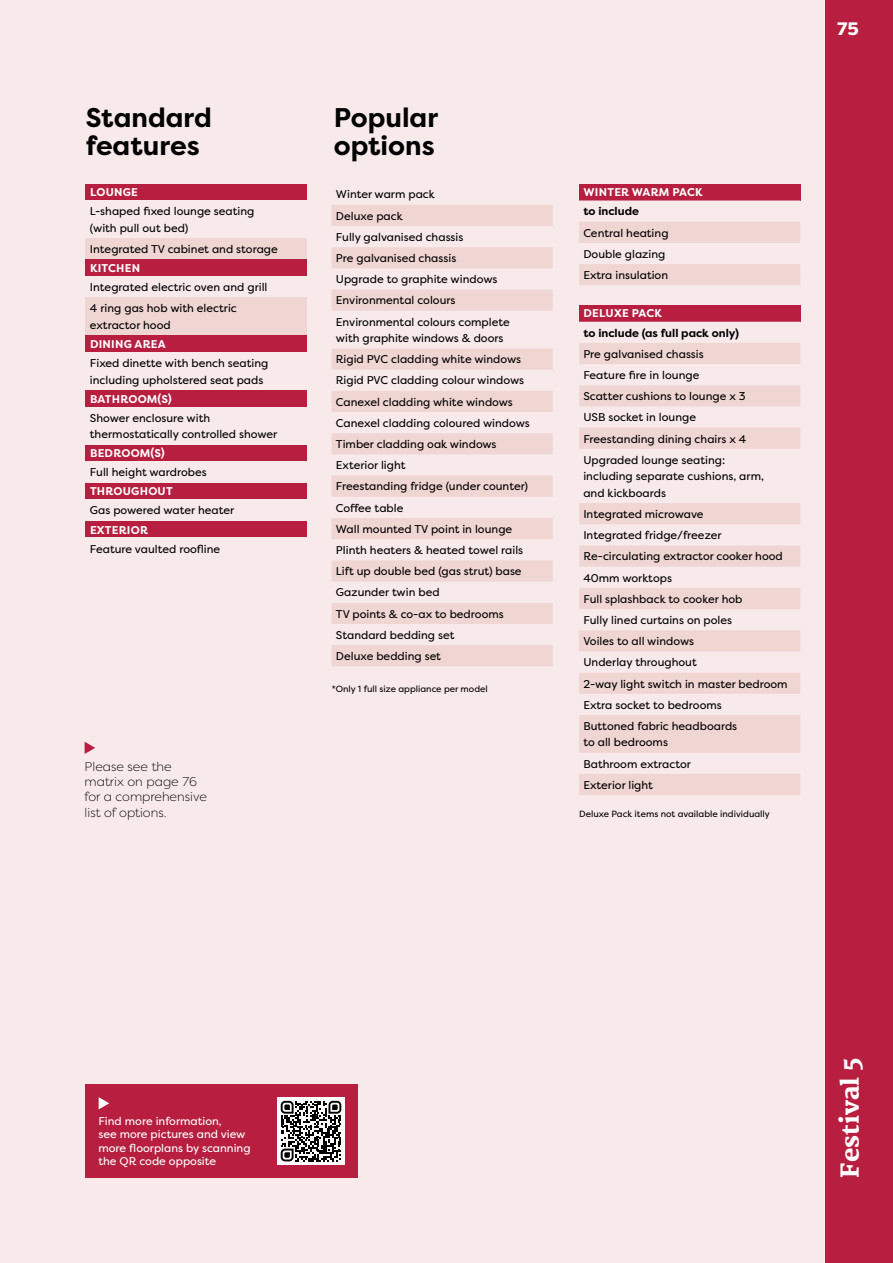
<style>
.page{position:relative;width:893px;height:1263px;background:#f8eaea}
.page>*{position:absolute;margin:0;border:0;box-sizing:border-box;transform-origin:0 0}
.t1{font:700 27px/28.5px "Filson Pro";color:#000}
.t2{font:800 24px "Merriweather";color:#fff}
.t3{font:800 18px "Filson Pro";color:#fff}
.t4{font:300 12.75px/15.3px "Filson Pro";color:#000}
.t5{font:11.25px/21.1px "Filson Pro";color:#000}
.t6{font:700 11.25px "Filson Pro";letter-spacing:.02em;color:#fff}
.t7{font:11.25px/13.5px "Filson Pro";color:#fff}
.t8{font:700 11.25px "Filson Pro";color:#000}
.t9{font:9px "Filson Pro";color:#000}
</style>
<div class="page">
<div style="left:86px;top:184px;width:221px;height:16px;background:#b71e3f"></div>
<div style="left:86px;top:238px;width:221px;height:21px;background:#f0d6d3"></div>
<div style="left:86px;top:259px;width:221px;height:17px;background:#b71e3f"></div>
<div style="left:86px;top:298px;width:221px;height:37px;background:#f0d6d3"></div>
<div style="left:86px;top:335px;width:221px;height:17px;background:#b71e3f"></div>
<div style="left:86px;top:390px;width:221px;height:17px;background:#b71e3f"></div>
<div style="left:86px;top:444px;width:221px;height:17px;background:#b71e3f"></div>
<div style="left:86px;top:483px;width:221px;height:17px;background:#b71e3f"></div>
<div style="left:86px;top:521px;width:221px;height:17px;background:#b71e3f"></div>
<svg style="left:332px;top:205px;width:221px;height:461px"></svg>
<div style="left:579px;top:184px;width:221px;height:16px;background:#b71e3f"></div>
<svg style="left:579px;top:200px;width:221px;height:85px"></svg>
<div style="left:579px;top:305px;width:221px;height:17px;background:#b71e3f"></div>
<svg style="left:579px;top:343px;width:221px;height:452px;fill:#f2dbd9"></svg>
<div style="left:86px;top:1084px;width:272px;height:94px;background:#b71e3f"></div>
<div style="left:277px;top:1097px;width:68px;height:68px;background:#fff"></div>
<svg style="left:281px;top:1101px;width:60px;height:60px"></svg>
<svg style="left:99px;top:1097px;width:10px;height:12px"></svg>
<svg style="left:85px;top:742px;width:10px;height:12px"></svg>
<div style="left:825px;top:0;width:68px;height:1263px;background:#b71e3f"></div>
<h1 class="t1" style="left:86px;top:103px;width:128px">Standard features</h1>
<h1 class="t1" style="left:334px;top:103px;width:106px">Popular options</h1>
<p class="t6" style="left:90px;top:185px;width:49px">LOUNGE</p>
<p class="t5" style="left:90px;top:203px;width:166px;line-height:16.5px">L-shaped fixed lounge seating (with pull out bed)</p>
<p class="t5" style="left:90px;top:238px;width:189px">Integrated TV cabinet and storage</p>
<p class="t6" style="left:90px;top:261px;width:52px">KITCHEN</p>
<p class="t5" style="left:90px;top:276px;width:179px">Integrated electric oven and grill<br>4 ring gas hob with electric</p>
<p class="t5" style="left:90px;top:314px;width:82px">extractor hood</p>
<p class="t6" style="left:90px;top:337px;width:77px">DINING AREA</p>
<p class="t5" style="left:90px;top:355px;width:180px;line-height:16.5px">Fixed dinette with bench seating including upholstered seat pads</p>
<p class="t6" style="left:90px;top:391px;width:83px">BATHROOM(S)</p>
<p class="t5" style="left:90px;top:409px;width:189px;line-height:16.5px">Shower enclosure with thermostatically controlled shower</p>
<p class="t6" style="left:90px;top:446px;width:76px">BEDROOM(S)</p>
<p class="t5" style="left:90px;top:462px;width:118px">Full height wardrobes</p>
<p class="t6" style="left:90px;top:484px;width:84px">THROUGHOUT</p>
<p class="t5" style="left:90px;top:500px;width:146px">Gas powered water heater</p>
<p class="t6" style="left:90px;top:522px;width:59px">EXTERIOR</p>
<p class="t5" style="left:90px;top:538px;width:132px">Feature vaulted roofline</p>
<p class="t5" style="left:336px;top:184px;width:175px">Winter warm pack<br>Deluxe pack<br>Fully galvanised chassis<br>Pre galvanised chassis<br>Upgrade to graphite windows<br>Environmental colours<br>Environmental colours complete</p>
<p class="t5" style="left:336px;top:327px;width:195px">with graphite windows &amp; doors<br>Rigid PVC cladding white windows<br>Rigid PVC cladding colour windows<br>Canexel cladding white windows<br>Canexel cladding coloured windows<br>Timber cladding oak windows<br>Exterior light<br>Freestanding fridge (under counter)<br>Coffee table<br>Wall mounted TV point in lounge<br>Plinth heaters &amp; heated towel rails<br>Lift up double bed (gas strut) base<br>Gazunder twin bed<br>TV points &amp; co-ax to bedrooms<br>Standard bedding set<br>Deluxe bedding set</p>
<p class="t9" style="left:332px;top:683px;width:158px">*Only 1 full size appliance per model</p>
<p class="t4" style="left:85px;top:758px;width:124px">Please see the matrix on page 76 for a comprehensive list of options.</p>
<p class="t6" style="left:583px;top:185px;width:121px">WINTER WARM PACK</p>
<p class="t8" style="left:583px;top:204px;width:57px">to include</p>
<p class="t5" style="left:583px;top:222px;width:87px">Central heating<br>Double glazing<br>Extra insulation</p>
<p class="t6" style="left:583px;top:306px;width:80px">DELUXE PACK</p>
<p class="t8" style="left:583px;top:325px;width:157px">to include (as full pack only)</p>
<p class="t5" style="left:583px;top:343px;width:165px">Pre galvanised chassis<br>Feature fire in lounge<br>Scatter cushions to lounge x 3<br>USB socket in lounge<br>Freestanding dining chairs x 4<br>Upgraded lounge seating:</p>
<p class="t5" style="left:583px;top:468px;width:182px;line-height:16.5px">including separate cushions, arm, and kickboards</p>
<p class="t5" style="left:583px;top:503px;width:206px">Integrated microwave<br>Integrated fridge/freezer<br>Re-circulating extractor cooker hood<br>40mm worktops<br>Full splashback to cooker hob<br>Fully lined curtains on poles<br>Voiles to all windows<br>Underlay throughout<br>2-way light switch in master bedroom<br>Extra socket to bedrooms<br>Buttoned fabric headboards</p>
<p class="t5" style="left:583px;top:732px;width:109px">to all bedrooms<br>Bathroom extractor<br>Exterior light</p>
<p class="t9" style="left:579px;top:807px;width:192px">Deluxe Pack items not available individually</p>
<h3 class="t3" style="left:837px;top:17px;width:23px">75</h3>
<p class="t7" style="left:98px;top:1114px;width:154px">Find more information,<br>see more pictures and view more floorplans by scanning the QR code opposite</p>
<h2 class="t2" style="left:836px;top:1178px;width:122px;rotate:-90deg">Festival 5</h2>
</div>
